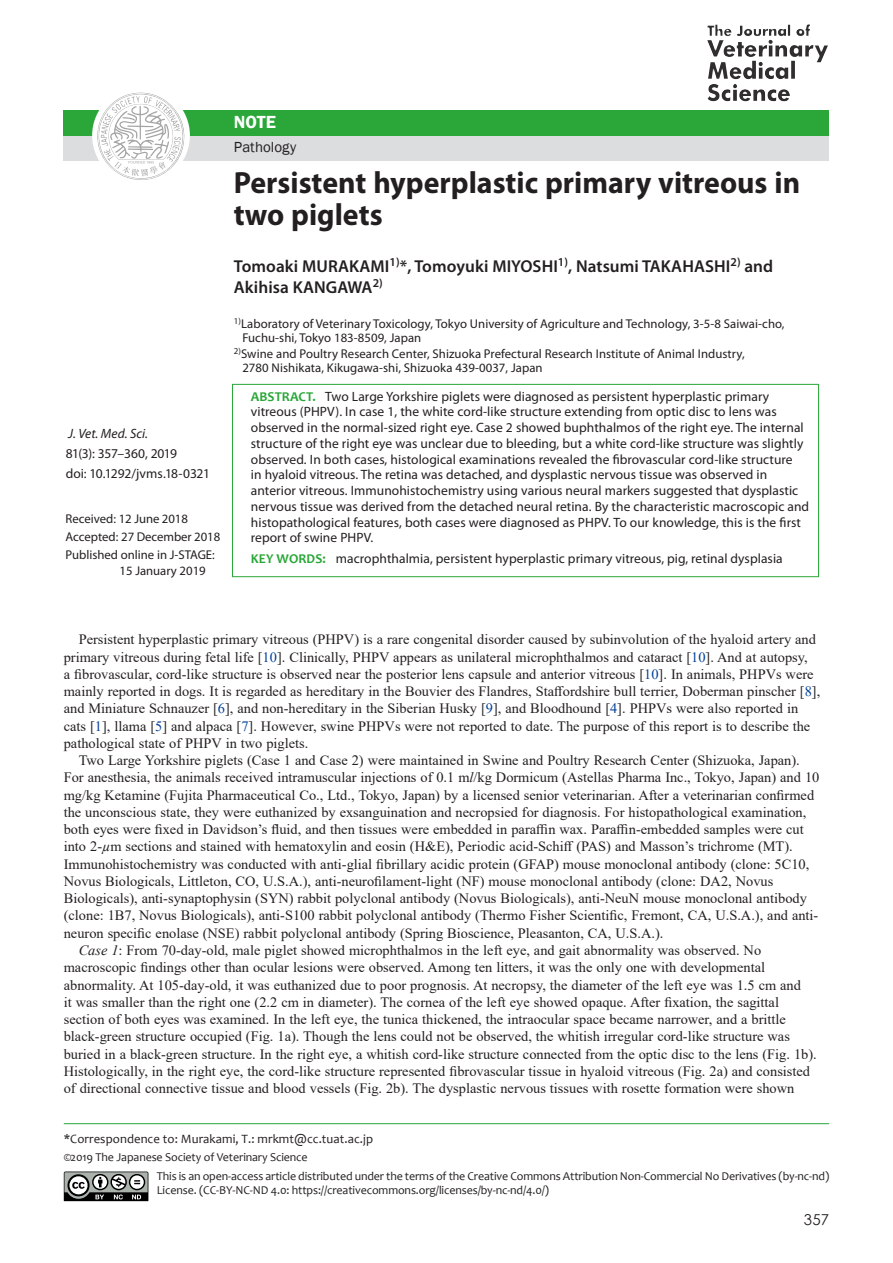
<style>
.page{position:relative;width:893px;height:1263px;background:#fff}
.page>*{position:absolute;margin:0;border:0;box-sizing:border-box;transform-origin:0 0}
.t1{font:700 30.75px/32.2px "Myriad Pro";color:#231f20}
.t2{font:600 18px "Franklin Gothic";color:#fff}
.t3{font:600 17.25px/21px "Myriad Pro";letter-spacing:.005em;color:#231f20}
.t4{font:15px "Franklin Gothic";color:#231f20}
.t5{font:15px "Century Gothic";color:#231f20}
.t6{font:14.25px/17.2px "Times New Roman";color:#231f20}
.t7{font:13.5px/15.8px "Myriad Pro";letter-spacing:.005em;color:#231f20}
.t8{font:13.5px/20px "Myriad Pro";letter-spacing:-.02em;color:#231f20}
.t9{font:italic 13.5px "Myriad Pro";color:#231f20}
.t10{font:12.75px/14.2px "Myriad Pro";letter-spacing:.005em;color:#231f20}
.t11{font:12.75px "Candara";letter-spacing:.005em;color:#231f20}
.t12{font:12px/20px "Candara";letter-spacing:-.01em;color:#231f20}
.s1{font-family:"Candara";font-weight:700;color:#2aa738}
.s2{color:#003f98}
.s3{font-style:italic}
</style>
<div class="page">
<hr style="left:64px;top:1123px;width:765px;height:1px;background:#2aa738">
<div style="left:64px;top:136px;width:765px;height:25px;background:#dcdddf"></div>
<div style="left:64px;top:111px;width:765px;height:25px;background:#2aa738"></div>
<div style="left:92px;top:87px;width:98px;height:97px;background:#fff;border-radius:50%"></div>
<svg style="left:94px;top:92px;width:93px;height:88px"></svg>
<img style="left:707px;top:24px;width:106px;height:33px">
<div style="left:232px;top:384px;width:587px;height:193px;border:1px solid #2aa738"></div>
<svg style="left:64px;top:1171px;width:84px;height:30px"></svg>
<p class="t9" style="left:68px;top:425px;width:81px">J. Vet. Med. Sci.</p>
<p class="t8" style="left:66px;top:443px;width:146px">81(3): 357–360, 2019<br>doi: 10.1292/jvms.18-0321</p>
<p class="t10" style="left:66px;top:510px;width:156px;line-height:17.9px">Received: 12 June 2018<br>Accepted: 27 December 2018<br>Published online in J-STAGE:</p>
<p class="t10" style="left:120px;top:563px;width:88px">15 January 2019</p>
<p class="t2" style="left:234px;top:111px;width:44px">NOTE</p>
<p class="t4" style="left:234px;top:138px;width:64px">Pathology</p>
<h1 class="t1" style="left:234px;top:165px;width:568px">Persistent hyperplastic primary vitreous in two piglets</h1>
<p class="t3" style="left:234px;top:255px;width:541px">Tomoaki MURAKAMI<sup>1)</sup>*, Tomoyuki MIYOSHI<sup>1)</sup>, Natsumi TAKAHASHI<sup>2)</sup> and<br>Akihisa KANGAWA<sup>2)</sup></p>
<p class="t10" style="left:242px;top:316px;width:544px;text-indent:-9px"><sup>1)</sup>Laboratory of Veterinary Toxicology, Tokyo University of Agriculture and Technology, 3-5-8 Saiwai-cho,<br>Fuchu-shi, Tokyo 183-8509, Japan</p>
<p class="t10" style="left:242px;top:346px;width:504px;text-indent:-9px"><sup>2)</sup>Swine and Poultry Research Center, Shizuoka Prefectural Research Institute of Animal Industry,<br>2780 Nishikata, Kikugawa-shi, Shizuoka 439-0037, Japan</p>
<p class="t7" style="left:251px;top:388px;width:560px"><span class="s1">ABSTRACT.</span> Two Large Yorkshire piglets were diagnosed as persistent hyperplastic primary vitreous (PHPV). In case 1, the white cord-like structure extending from optic disc to lens was observed in the normal-sized right eye. Case 2 showed buphthalmos of the right eye. The internal structure of the right eye was unclear due to bleeding, but a white cord-like structure was slightly observed. In both cases, histological examinations revealed the fibrovascular cord-like structure<br>in hyaloid vitreous. The retina was detached, and dysplastic nervous tissue was observed in anterior vitreous. Immunohistochemistry using various neural markers suggested that dysplastic nervous tissue was derived from the detached neural retina. By the characteristic macroscopic and histopathological features, both cases were diagnosed as PHPV. To our knowledge, this is the first report of swine PHPV.</p>
<p class="t7" style="left:251px;top:551px;width:533px"><span class="s1">KEY WORDS:</span> macrophthalmia, persistent hyperplastic primary vitreous, pig, retinal dysplasia</p>
<p class="t6" style="left:64px;top:630px;width:758px;text-indent:15px">Persistent hyperplastic primary vitreous (PHPV) is a rare congenital disorder caused by subinvolution of the hyaloid artery and primary vitreous during fetal life [<span class="s2">10</span>]. Clinically, PHPV appears as unilateral microphthalmos and cataract [<span class="s2">10</span>]. And at autopsy,<br>a fibrovascular, cord-like structure is observed near the posterior lens capsule and anterior vitreous [<span class="s2">10</span>]. In animals, PHPVs were mainly reported in dogs. It is regarded as hereditary in the Bouvier des Flandres, Staffordshire bull terrier, Doberman pinscher [<span class="s2">8</span>], and Miniature Schnauzer [<span class="s2">6</span>], and non-hereditary in the Siberian Husky [<span class="s2">9</span>], and Bloodhound [<span class="s2">4</span>]. PHPVs were also reported in cats [<span class="s2">1</span>], llama [<span class="s2">5</span>] and alpaca [<span class="s2">7</span>]. However, swine PHPVs were not reported to date. The purpose of this report is to describe the pathological state of PHPV in two piglets.</p>
<p class="t6" style="left:79px;top:751px;width:723px">Two Large Yorkshire piglets (Case 1 and Case 2) were maintained in Swine and Poultry Research Center (Shizuoka, Japan).</p>
<p class="t6" style="left:64px;top:768px;width:757px">For anesthesia, the animals received intramuscular injections of 0.1 m<span class="s3">l</span>/kg Dormicum (Astellas Pharma Inc., Tokyo, Japan) and 10</p>
<p class="t6" style="left:64px;top:786px;width:752px">mg/kg Ketamine (Fujita Pharmaceutical Co., Ltd., Tokyo, Japan) by a licensed senior veterinarian. After a veterinarian confirmed</p>
<p class="t6" style="left:64px;top:803px;width:744px">the unconscious state, they were euthanized by exsanguination and necropsied for diagnosis. For histopathological examination,</p>
<p class="t6" style="left:64px;top:820px;width:741px">both eyes were fixed in Davidson’s fluid, and then tissues were embedded in paraffin wax. Paraffin-embedded samples were cut</p>
<p class="t6" style="left:64px;top:837px;width:730px">into 2-<span class="s3">µ</span>m sections and stained with hematoxylin and eosin (H&amp;E), Periodic acid-Schiff (PAS) and Masson’s trichrome (MT).</p>
<p class="t6" style="left:64px;top:855px;width:747px">Immunohistochemistry was conducted with anti-glial fibrillary acidic protein (GFAP) mouse monoclonal antibody (clone: 5C10,</p>
<p class="t6" style="left:64px;top:872px;width:711px">Novus Biologicals, Littleton, CO, U.S.A.), anti-neurofilament-light (NF) mouse monoclonal antibody (clone: DA2, Novus</p>
<p class="t6" style="left:64px;top:889px;width:745px">Biologicals), anti-synaptophysin (SYN) rabbit polyclonal antibody (Novus Biologicals), anti-NeuN mouse monoclonal antibody</p>
<p class="t6" style="left:64px;top:907px;width:756px">(clone: 1B7, Novus Biologicals), anti-S100 rabbit polyclonal antibody (Thermo Fisher Scientific, Fremont, CA, U.S.A.), and anti-</p>
<p class="t6" style="left:64px;top:924px;width:601px">neuron specific enolase (NSE) rabbit polyclonal antibody (Spring Bioscience, Pleasanton, CA, U.S.A.).</p>
<p class="t6" style="left:79px;top:941px;width:684px"><span class="s3">Case 1</span>: From 70-day-old, male piglet showed microphthalmos in the left eye, and gait abnormality was observed. No</p>
<p class="t6" style="left:64px;top:958px;width:703px">macroscopic findings other than ocular lesions were observed. Among ten litters, it was the only one with developmental</p>
<p class="t6" style="left:64px;top:976px;width:739px">abnormality. At 105-day-old, it was euthanized due to poor prognosis. At necropsy, the diameter of the left eye was 1.5 cm and</p>
<p class="t6" style="left:64px;top:993px;width:717px">it was smaller than the right one (2.2 cm in diameter). The cornea of the left eye showed opaque. After fixation, the sagittal</p>
<p class="t6" style="left:64px;top:1010px;width:724px">section of both eyes was examined. In the left eye, the tunica thickened, the intraocular space became narrower, and a brittle</p>
<p class="t6" style="left:64px;top:1027px;width:728px">black-green structure occupied (Fig. 1a). Though the lens could not be observed, the whitish irregular cord-like structure was</p>
<p class="t6" style="left:64px;top:1045px;width:754px">buried in a black-green structure. In the right eye, a whitish cord-like structure connected from the optic disc to the lens (Fig. 1b).</p>
<p class="t6" style="left:64px;top:1062px;width:748px">Histologically, in the right eye, the cord-like structure represented fibrovascular tissue in hyaloid vitreous (Fig. 2a) and consisted</p>
<p class="t6" style="left:64px;top:1079px;width:732px">of directional connective tissue and blood vessels (Fig. 2b). The dysplastic nervous tissues with rosette formation were shown</p>
<p class="t11" style="left:64px;top:1130px;width:311px">*Correspondence to: Murakami, T.: mrkmt@cc.tuat.ac.jp</p>
<p class="t12" style="left:157px;top:1146px;width:674px;text-indent:-93px">©2019 The Japanese Society of Veterinary Science<br>This is an open-access article distributed under the terms of the Creative Commons Attribution Non-Commercial No Derivatives (by-nc-nd)</p>
<p class="t12" style="left:157px;top:1180px;width:394px">License. (CC-BY-NC-ND 4.0: https://creativecommons.org/licenses/by-nc-nd/4.0/)</p>
<p class="t5" style="left:804px;top:1209px;width:27px">357</p>
</div>
